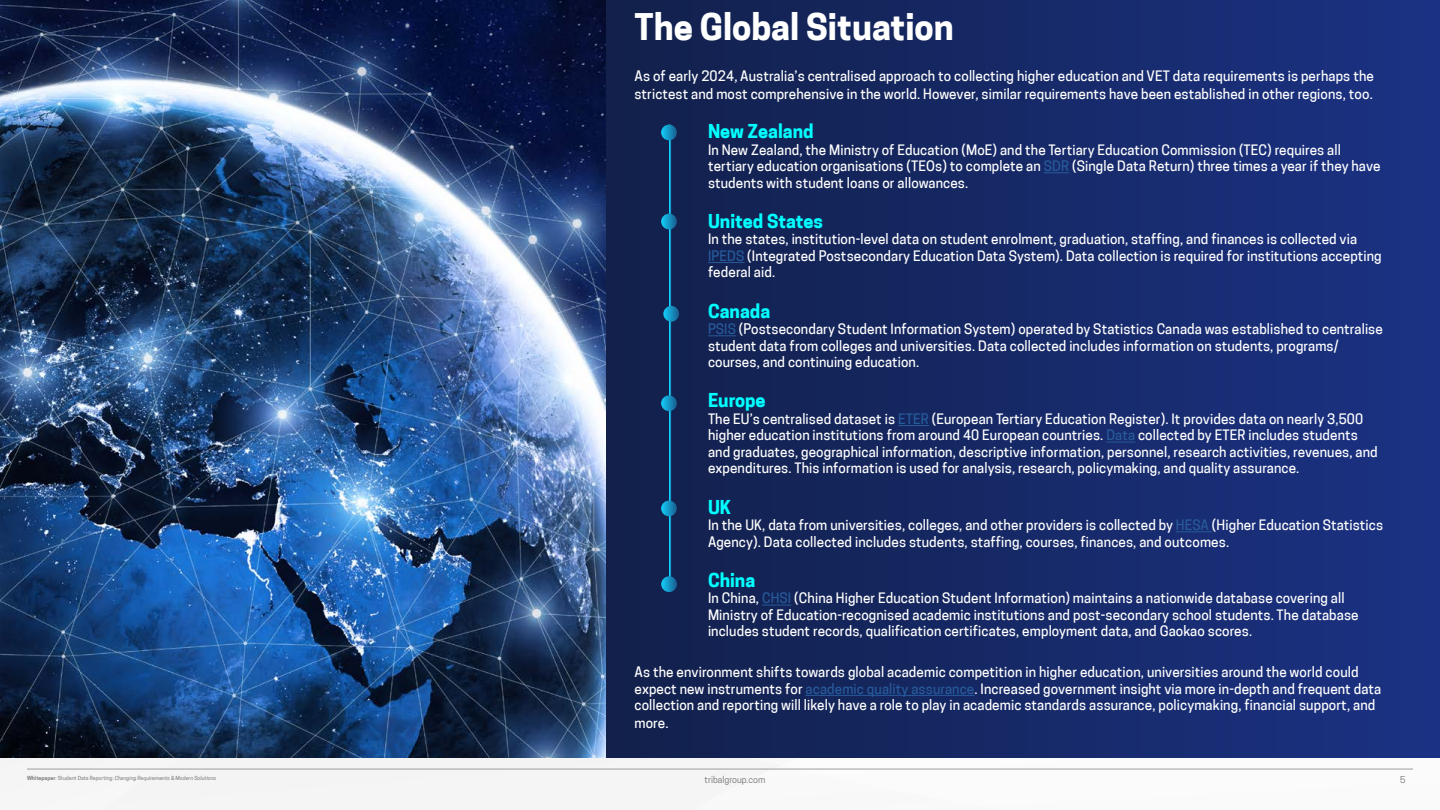
<style>
.page{position:relative;width:1440px;height:810px;background:#fff}
.page>*{position:absolute;margin:0;border:0;box-sizing:border-box;transform-origin:0 0}
.t1{font:700 34.5px "Tribal Cooper Hewitt";color:#fff}
.t2{font:700 18px "Tribal Cooper Hewitt";color:#0ff}
.t3{font:13.5px/16.5px "Tribal Cooper Hewitt";letter-spacing:.01em;color:#fff}
.t4{font:9px "Cooper Hewitt";color:#706f6f}
.t5{font:italic 5.25px "Tribal Cooper Hewitt";color:#878787}
.s1{font-weight:700;font-style:normal}
.s2{font-style:normal}
.s3{color:#275b9b}
</style>
<div class="page">
<hr style="left:27px;top:769px;width:1386px;height:1px;background:#9d9d9c">
<div style="left:552px;top:0;width:888px;height:758px;background:linear-gradient(to right,#111f46,#1b3284)"></div>
<img style="left:0;top:0;width:606px;height:758px">
<svg style="left:1044px;top:172px;width:25px;height:1px"></svg>
<hr style="left:708px;top:262px;width:36px;height:1px;background:#275b9b">
<svg style="left:708px;top:335px;width:28px;height:1px"></svg>
<hr style="left:898px;top:425px;width:31px;height:1px;background:#275b9b">
<svg style="left:1106px;top:442px;width:29px;height:1px"></svg>
<hr style="left:1176px;top:531px;width:36px;height:1px;background:#275b9b">
<svg style="left:762px;top:605px;width:29px;height:1px"></svg>
<hr style="left:669px;top:125px;width:2px;height:464px;background:#fff">
<hr style="left:806px;top:695px;width:168px;height:1px;background:#275b9b">
<svg style="left:661px;top:125px;width:16px;height:15px"></svg>
<svg style="left:661px;top:214px;width:16px;height:15px"></svg>
<svg style="left:663px;top:306px;width:16px;height:16px"></svg>
<svg style="left:661px;top:395px;width:16px;height:16px"></svg>
<svg style="left:661px;top:501px;width:16px;height:15px"></svg>
<svg style="left:661px;top:576px;width:16px;height:16px"></svg>
<p class="t5" style="left:27px;top:775px;width:191px"><span class="s1">Whitepaper</span>: <span class="s2">Student Data Reporting:</span> Changing Requirements &amp; Modern Solutions</p>
<h1 class="t1" style="left:634px;top:7px;width:321px">The Global Situation</h1>
<p class="t3" style="left:634px;top:67px;width:741px;line-height:18px">As of early 2024, Australia’s centralised approach to collecting higher education and VET data requirements is perhaps the strictest and most comprehensive in the world. However, similar requirements have been established in other regions, too.</p>
<h2 class="t2" style="left:708px;top:121px;width:107px">New Zealand</h2>
<p class="t3" style="left:708px;top:141px;width:674px">In New Zealand, the Ministry of Education (MoE) and the Tertiary Education Commission (TEC) requires all tertiary education organisations (TEOs) to complete an <span class="s3">SDR</span> (Single Data Return) three times a year if they have students with student loans or allowances.</p>
<h2 class="t2" style="left:708px;top:210px;width:117px">United States</h2>
<p class="t3" style="left:708px;top:231px;width:675px">In the states, institution-level data on student enrolment, graduation, staffing, and finances is collected via<br><span class="s3">IPEDS</span> (Integrated Postsecondary Education Data System). Data collection is required for institutions accepting federal aid.</p>
<h2 class="t2" style="left:708px;top:300px;width:64px">Canada</h2>
<p class="t3" style="left:708px;top:321px;width:676px"><span class="s3">PSIS</span> (Postsecondary Student Information System) operated by Statistics Canada was established to centralise student data from colleges and universities. Data collected includes information on students, programs/ courses, and continuing education.</p>
<h2 class="t2" style="left:708px;top:390px;width:59px">Europe</h2>
<p class="t3" style="left:708px;top:411px;width:671px">The EU’s centralised dataset is <span class="s3">ETER</span> (European Tertiary Education Register). It provides data on nearly 3,500 higher education institutions from around 40 European countries. <span class="s3">Data</span> collected by ETER includes students and graduates, geographical information, descriptive information, personnel, research activities, revenues, and expenditures. This information is used for analysis, research, policymaking, and quality assurance.</p>
<h2 class="t2" style="left:708px;top:496px;width:25px">UK</h2>
<p class="t3" style="left:708px;top:517px;width:677px">In the UK, data from universities, colleges, and other providers is collected by <span class="s3">HESA</span> (Higher Education Statistics<br>Agency). Data collected includes students, staffing, courses, finances, and outcomes.</p>
<h2 class="t2" style="left:708px;top:569px;width:49px">China</h2>
<p class="t3" style="left:708px;top:590px;width:652px">In China, <span class="s3">CHSI</span> (China Higher Education Student Information) maintains a nationwide database covering all<br>Ministry of Education-recognised academic institutions and post-secondary school students. The database includes student records, qualification certificates, employment data, and Gaokao scores.</p>
<p class="t3" style="left:634px;top:664px;width:748px">As the environment shifts towards global academic competition in higher education, universities around the world could expect new instruments for <span class="s3">academic quality assurance</span>. Increased government insight via more in-depth and frequent data collection and reporting will likely have a role to play in academic standards assurance, policymaking, financial support, and</p>
<p class="t3" style="left:634px;top:715px;width:36px">more.</p>
<p class="t4" style="left:705px;top:774px;width:62px">tribalgroup.com</p>
<p class="t4" style="left:1400px;top:774px;width:7px">5</p>
</div>
